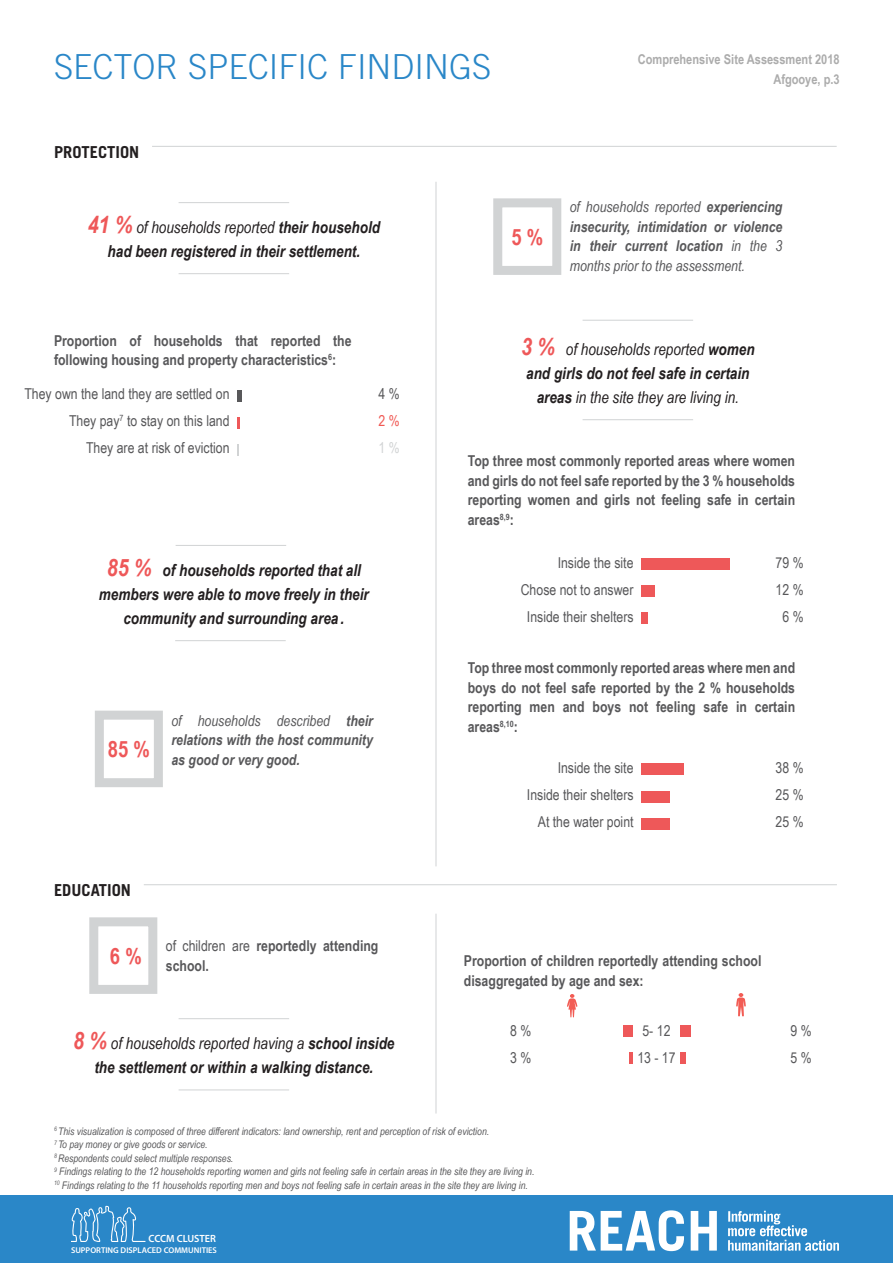
<style>
.page{position:relative;width:893px;height:1263px;background:#fff}
.page>*{position:absolute;margin:0;border:0;box-sizing:border-box;transform-origin:0 0}
.Body_Text{font:150px "Chartwell Bars Vertical";color:#ee5859}
.Top_Heading_CCCM_Blu{font:300 34.5px "Trade Gothic LT Std";color:#2a87c8}
.Body_Text-2{font:700 22.5px "Arial Narrow";color:#ee5859}
.Body_Text-3{font:italic 700 16.5px/24px "Arial Narrow";color:#231f20;text-align:center}
.Body_Text-4{font:italic 16.5px/24px "Arial Narrow";color:#231f20;text-align:center}
.Heading{font:700 16.5px "Trade Gothic LT Std";color:#231f20}
.Chart_Heading{font:700 15px/19.5px "Arial Narrow";color:#58585a;text-align:justify}
.Body_Text-5{font:15px "Arial Narrow";color:#58585a}
.REACH_Grey_body_text{font:italic 700 15px/19.5px "Arial Narrow";color:#58585a;text-align:justify}
.Body_Text-6{font:700 15px/19.5px "Arial Narrow";color:#58585a}
.Body_Text-7{font:15px "Arial Narrow";color:#f05954}
.Body_Text-8{font:15px "Arial Narrow";color:#d1d3d4}
.RASP_page_number{font:700 13.5px "Arial Narrow";color:#acacac}
.Footnote{font:italic 10.5px "Arial Narrow";color:#58585a}
.t1{font:600 10.5px "Myriad Pro";color:#fff}
.t2{font:600 8.4px "Myriad Pro";color:#fff}
.s1{font-size:24px;color:#ee5859}
.s2{font-weight:400}
.s3{color:#58585a}
.s4{color:#d1d3d4}
.s5{font-weight:700;font-size:24px;color:#ee5859}
.s6{font-weight:700}
</style>
<div class="page">
<div style="left:0;top:1195px;width:893px;height:68px;background:#2a87c8"></div>
<svg style="left:71px;top:1206px;width:74px;height:36px"></svg>
<svg style="left:570px;top:1210px;width:147px;height:41px"></svg>
<svg style="left:728px;top:1211px;width:111px;height:40px"></svg>
<hr style="left:175px;top:640px;width:111px;height:1px;background:#d1d3d4">
<hr style="left:176px;top:545px;width:110px;height:1px;background:#d1d3d4">
<hr style="left:179px;top:273px;width:110px;height:1px;background:#d1d3d4">
<hr style="left:179px;top:202px;width:110px;height:1px;background:#d1d3d4">
<hr style="left:152px;top:146px;width:685px;height:1px;background:#d1d3d4">
<hr style="left:436px;top:182px;width:1px;height:684px;background:#d1d3d4">
<hr style="left:583px;top:419px;width:110px;height:1px;background:#d1d3d4">
<hr style="left:583px;top:320px;width:110px;height:1px;background:#d1d3d4">
<hr style="left:144px;top:884px;width:693px;height:1px;background:#d1d3d4">
<hr style="left:179px;top:1090px;width:110px;height:1px;background:#d1d3d4">
<hr style="left:179px;top:1018px;width:110px;height:1px;background:#d1d3d4">
<svg style="left:736px;top:993px;width:10px;height:23px"></svg>
<svg style="left:567px;top:994px;width:10px;height:23px"></svg>
<hr style="left:436px;top:914px;width:1px;height:199px;background:#d1d3d4">
<div style="left:89px;top:917px;width:68px;height:77px;border:9px solid #d1d3d4"></div>
<div style="left:95px;top:711px;width:68px;height:76px;border:9px solid #d1d3d4"></div>
<div style="left:493px;top:198px;width:68px;height:77px;border:9px solid #d1d3d4"></div>
<p class="Top_Heading_CCCM_Blu" style="left:54px;top:46px;width:439px">SECTOR SPECIFIC FINDINGS</p>
<p class="RASP_page_number" style="left:638px;top:49px;width:204px">Comprehensive Site Assessment 2018</p>
<p class="RASP_page_number" style="left:773px;top:69px;width:68px">Afgooye, p.3</p>
<p class="Heading" style="left:54px;top:142px;width:87px">PROTECTION</p>
<p class="Body_Text-3" style="left:88px;top:214px;width:294px"><span class="s1">41 %</span> <span class="s2">of households reported</span> their household had been registered in their settlement.</p>
<p class="Chart_Heading" style="left:54px;top:330px;width:299px">Proportion of households that reported the following housing and property characteristics<sup>6</sup>:</p>
<p class="Body_Text-5" style="left:24px;top:383px;width:207px">They own the land they are settled on</p>
<p class="Body_Text-5" style="left:69px;top:410px;width:162px">They pay<sup>7</sup> to stay on this land</p>
<p class="Body_Text-5" style="left:86px;top:437px;width:145px">They are at risk of eviction</p>
<p class="Body_Text" style="left:381px;top:382px;width:83px;rotate:90deg"><span class="s3">4</span>+2+<span class="s4">1</span></p>
<p class="Body_Text-5" style="left:378px;top:383px;width:23px">4 %</p>
<p class="Body_Text-7" style="left:378px;top:410px;width:23px">2 %</p>
<p class="Body_Text-8" style="left:378px;top:437px;width:23px">1 %</p>
<p class="Body_Text-3" style="left:99px;top:557px;width:271px"><span class="s1">85 %</span> of households reported that all members were able to move freely in their community and surrounding area .</p>
<p class="Body_Text-2" style="left:108px;top:732px;width:44px">85 %</p>
<p class="REACH_Grey_body_text" style="left:171px;top:710px;width:203px"><span class="s2">of households described</span> their relations with the host community as good or very good.</p>
<p class="Heading" style="left:54px;top:880px;width:79px">EDUCATION</p>
<p class="Body_Text-2" style="left:110px;top:938px;width:33px">6 %</p>
<p class="Body_Text-6" style="left:166px;top:935px;width:214px"><span class="s2">of children are</span> reportedly attending school.</p>
<p class="Body_Text-3" style="left:73px;top:1030px;width:323px"><span class="s1">8 %</span> <span class="s2">of households reported having a</span> school inside the settlement or within a walking distance.</p>
<p class="Body_Text-2" style="left:511px;top:220px;width:33px">5 %</p>
<p class="REACH_Grey_body_text" style="left:570px;top:197px;width:214px"><span class="s2">of households reported</span> experiencing insecurity, intimidation or violence in their current location <span class="s2">in the 3 months prior to the assessment.</span></p>
<p class="Body_Text-4" style="left:521px;top:336px;width:235px"><span class="s5">3 %</span> of households reported <span class="s6">women and girls do not feel safe in certain areas</span> in the site they are living in.</p>
<p class="Chart_Heading" style="left:468px;top:451px;width:329px">Top three most commonly reported areas where women and girls do not feel safe reported by the 3 % households reporting women and girls not feeling safe in certain areas<sup>8,9</sup>:</p>
<p class="Body_Text-5" style="left:558px;top:551px;width:77px">Inside the site</p>
<p class="Body_Text-5" style="left:521px;top:578px;width:114px">Chose not to answer</p>
<p class="Body_Text-5" style="left:527px;top:605px;width:108px">Inside their shelters</p>
<p class="Body_Text" style="left:785px;top:550px;width:83px;rotate:90deg">79+12+6+</p>
<p class="Body_Text-5" style="left:776px;top:551px;width:30px">79 %</p>
<p class="Body_Text-5" style="left:776px;top:578px;width:30px">12 %</p>
<p class="Body_Text-5" style="left:782px;top:605px;width:23px">6 %</p>
<p class="Chart_Heading" style="left:468px;top:658px;width:329px">Top three most commonly reported areas where men and boys do not feel safe reported by the 2 % households reporting men and boys not feeling safe in certain areas<sup>8,10</sup>:</p>
<p class="Body_Text-5" style="left:558px;top:757px;width:77px">Inside the site</p>
<p class="Body_Text-5" style="left:527px;top:784px;width:108px">Inside their shelters</p>
<p class="Body_Text-5" style="left:538px;top:811px;width:97px">At the water point</p>
<p class="Body_Text" style="left:785px;top:756px;width:83px;rotate:90deg">38+25+25</p>
<p class="Body_Text-5" style="left:776px;top:757px;width:30px">38 %</p>
<p class="Body_Text-5" style="left:776px;top:784px;width:30px">25 %</p>
<p class="Body_Text-5" style="left:776px;top:811px;width:30px">25 %</p>
<p class="Chart_Heading" style="left:464px;top:950px;width:299px">Proportion of children reportedly attending school disaggregated by age and sex:</p>
<p class="Body_Text-5" style="left:510px;top:1019px;width:23px">8 %</p>
<p class="Body_Text-5" style="left:510px;top:1046px;width:23px">3 %</p>
<p class="Body_Text-5" style="left:642px;top:1019px;width:30px">5- 12</p>
<p class="Body_Text-5" style="left:637px;top:1046px;width:40px">13 - 17</p>
<p class="Body_Text" style="left:489px;top:1072px;width:56px;rotate:-90deg">3+8</p>
<p class="Body_Text" style="left:824px;top:1017px;width:56px;rotate:90deg">9+5</p>
<p class="Body_Text-5" style="left:791px;top:1019px;width:23px">9 %</p>
<p class="Body_Text-5" style="left:791px;top:1046px;width:23px">5 %</p>
<p class="Footnote" style="left:54px;top:1124px;width:437px"><sup>6</sup> This visualization is composed of three different indicators: land ownership, rent and perception of risk of eviction.</p>
<p class="Footnote" style="left:54px;top:1137px;width:155px"><sup>7</sup> To pay money or give goods or service.</p>
<p class="Footnote" style="left:54px;top:1151px;width:181px"><sup>8</sup> Respondents could select multiple responses.</p>
<p class="Footnote" style="left:54px;top:1164px;width:482px"><sup>9</sup> Findings relating to the 12 households reporting women and girls not feeling safe in certain areas in the site they are living in.</p>
<p class="Footnote" style="left:54px;top:1178px;width:475px"><sup>10</sup> Findings relating to the 11 households reporting men and boys not feeling safe in certain areas in the site they are living in.</p>
<p class="t1" style="left:149px;top:1232px;width:69px">CCCM CLUSTER</p>
<p class="t2" style="left:71px;top:1244px;width:147px">SUPPORTING DISPLACED COMMUNITIES</p>
</div>
